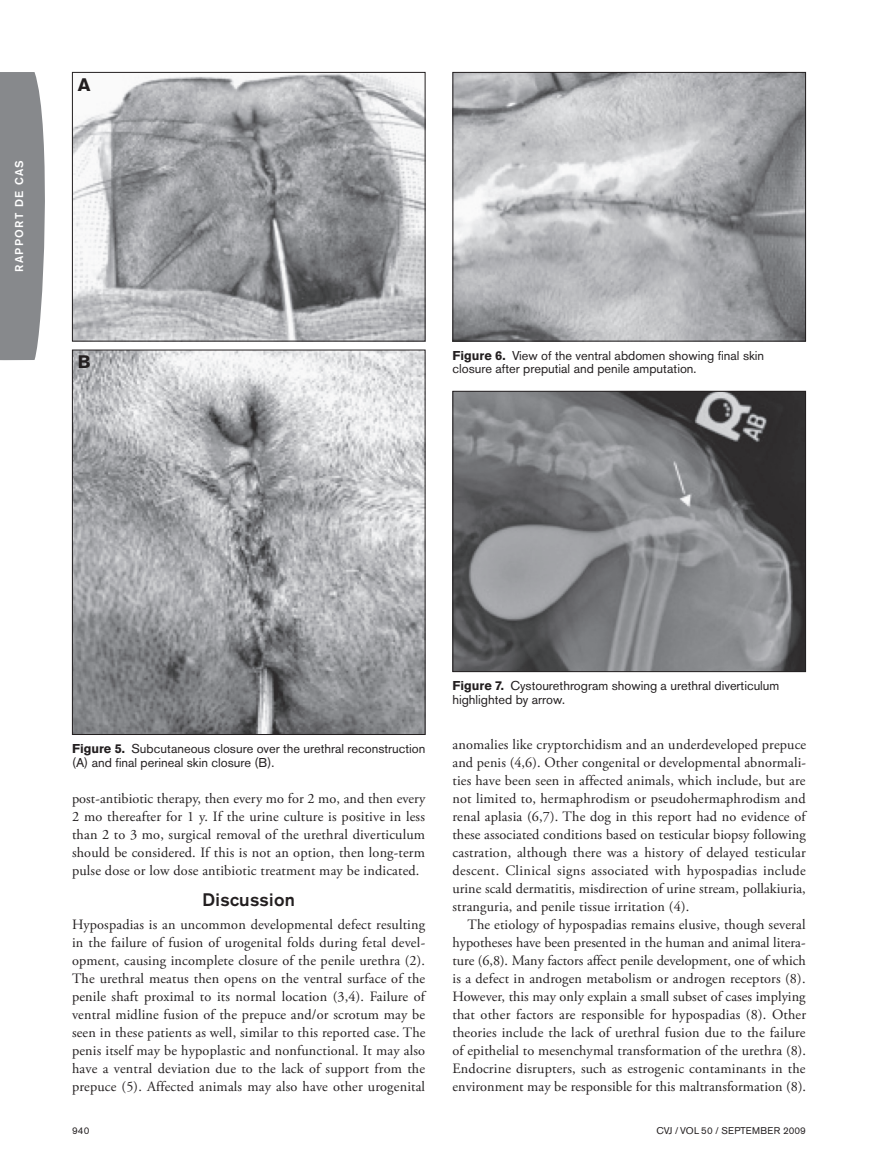
<style>
.page{position:relative;width:878px;height:1175px;background:#fff}
.page>*{position:absolute;margin:0;border:0;box-sizing:border-box;transform-origin:0 0}
.t1{font:500 18px "Akzidenz Grotesk BE";letter-spacing:.015em;color:#231f20}
.t2{font:700 18px "Akzidenz Grotesk BE";color:#231f20}
.t3{font:14.25px/18px "Adobe Garamond Pro";letter-spacing:.01em;color:#231f20;text-align:justify}
.t4{font:12.75px/13.5px "Akzidenz Grotesk BE";color:#231f20}
.t5{font:500 11.25px "Akzidenz Grotesk BE";letter-spacing:.115em;color:#fff}
.t6{font:9.75px "Akzidenz Grotesk BE";letter-spacing:.02em;color:#231f20}
.s1{font-weight:700}
</style>
<div class="page">
<div style="left:0;top:72px;width:45px;height:288px;background:#87898c"></div>
<img style="left:74px;top:352px;width:349px;height:381px">
<div style="left:72px;top:350px;width:353px;height:385px;border:1px solid #231f20"></div>
<img style="left:74px;top:74px;width:349px;height:265px">
<div style="left:72px;top:72px;width:353px;height:269px;border:1px solid #231f20"></div>
<img style="left:454px;top:74px;width:350px;height:265px">
<div style="left:452px;top:72px;width:354px;height:269px;border:1px solid #231f20"></div>
<img style="left:454px;top:393px;width:350px;height:277px">
<div style="left:452px;top:391px;width:354px;height:281px;border:1px solid #231f20"></div>
<p class="t5" style="left:12px;top:272px;width:113px;rotate:-90deg">RAPPORT DE CAS</p>
<p class="t2" style="left:78px;top:74px;width:14px">A</p>
<p class="t2" style="left:78px;top:352px;width:14px">B</p>
<p class="t4" style="left:452px;top:348px;width:313px"><span class="s1">Figure 6.</span> View of the ventral abdomen showing final skin closure after preputial and penile amputation.</p>
<p class="t4" style="left:72px;top:742px;width:355px"><span class="s1">Figure 5.</span> Subcutaneous closure over the urethral reconstruction (A) and final perineal skin closure (B).</p>
<p class="t3" style="left:72px;top:789px;width:355px">post-antibiotic therapy, then every mo for 2 mo, and then every 2 mo thereafter for 1 y. If the urine culture is positive in less than 2 to 3 mo, surgical removal of the urethral diverticulum should be considered. If this is not an option, then long-term pulse dose or low dose antibiotic treatment may be indicated.</p>
<p class="t1" style="left:203px;top:888px;width:94px">Discussion</p>
<p class="t3" style="left:72px;top:915px;width:355px">Hypospadias is an uncommon developmental defect resulting in the failure of fusion of urogenital folds during fetal devel&shy;opment, causing incomplete closure of the penile urethra (2).<br>The urethral meatus then opens on the ventral surface of the penile shaft proximal to its normal location (3,4). Failure of ventral midline fusion of the prepuce and/or scrotum may be seen in these patients as well, similar to this reported case. The penis itself may be hypoplastic and nonfunctional. It may also have a ventral deviation due to the lack of support from the prepuce (5). Affected animals may also have other urogenital</p>
<p class="t4" style="left:452px;top:679px;width:328px"><span class="s1">Figure 7.</span> Cystourethrogram showing a urethral diverticulum highlighted by arrow.</p>
<p class="t3" style="left:452px;top:735px;width:355px">anomalies like cryptorchidism and an underdeveloped prepuce and penis (4,6). Other congenital or developmental abnormali&shy;ties have been seen in affected animals, which include, but are not limited to, hermaphrodism or pseudohermaphrodism and renal aplasia (6,7). The dog in this report had no evidence of these associated conditions based on testicular biopsy following castration, although there was a history of delayed testicular descent. Clinical signs associated with hypospadias include urine scald dermatitis, misdirection of urine stream, pollakiuria, stranguria, and penile tissue irritation (4).</p>
<p class="t3" style="left:452px;top:915px;width:355px;text-indent:15px">The etiology of hypospadias remains elusive, though several hypotheses have been presented in the human and animal litera&shy;ture (6,8). Many factors affect penile development, one of which is a defect in androgen metabolism or androgen receptors (8).<br>However, this may only explain a small subset of cases implying that other factors are responsible for hypospadias (8). Other theories include the lack of urethral fusion due to the failure of epithelial to mesenchymal transformation of the urethra (8).<br>Endocrine disrupters, such as estrogenic contaminants in the environment may be responsible for this maltransformation (8).</p>
<p class="t6" style="left:72px;top:1125px;width:19px">940</p>
<p class="t6" style="left:656px;top:1125px;width:151px">CVJ / VOL 50 / SEPTEMBER 2009</p>
</div>
